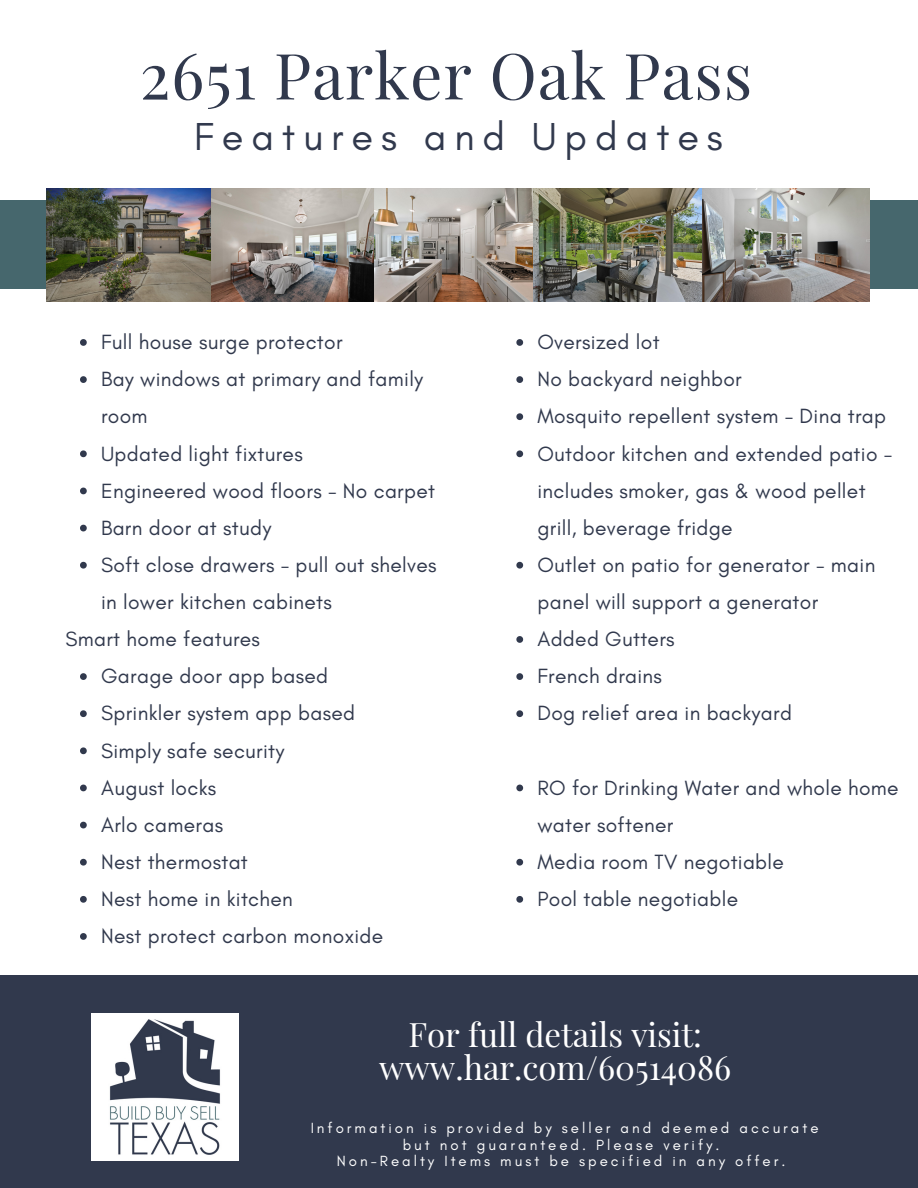
<style>
.page{position:relative;width:918px;height:1188px;background:#fff}
.page>*{position:absolute;margin:0;border:0;box-sizing:border-box;transform-origin:0 0}
.t1{font:63.75px "Playfair Display";letter-spacing:.015em;color:#31394d}
.t2{font:39.75px "Glacial Indifference";letter-spacing:.2em;color:#31394d}
.t3{font:33px "Playfair Display";color:#fff}
.t4{font:21px/37.2px "Glacial Indifference";letter-spacing:.015em;color:#31394d}
.t5{font:15px/16.8px "Glacial Indifference";letter-spacing:.2em;color:#fff;text-align:center}
</style>
<div class="page">
<div style="left:0;top:975px;width:918px;height:213px;background:#31394d"></div>
<img style="left:92px;top:1014px;width:146px;height:146px">
<div style="left:0;top:201px;width:918px;height:88px;background:#46676d"></div>
<img style="left:46px;top:189px;width:166px;height:112px">
<img style="left:212px;top:189px;width:163px;height:112px">
<img style="left:375px;top:189px;width:159px;height:112px">
<img style="left:534px;top:189px;width:336px;height:112px">
<svg style="left:516px;top:339px;width:7px;height:7px"></svg>
<svg style="left:516px;top:376px;width:7px;height:7px"></svg>
<svg style="left:516px;top:413px;width:7px;height:7px"></svg>
<svg style="left:516px;top:450px;width:7px;height:7px"></svg>
<svg style="left:516px;top:562px;width:7px;height:7px"></svg>
<svg style="left:516px;top:636px;width:7px;height:7px"></svg>
<svg style="left:516px;top:673px;width:7px;height:7px"></svg>
<svg style="left:516px;top:710px;width:7px;height:7px"></svg>
<svg style="left:516px;top:785px;width:7px;height:6px"></svg>
<svg style="left:516px;top:859px;width:7px;height:7px"></svg>
<svg style="left:516px;top:896px;width:7px;height:7px"></svg>
<svg style="left:80px;top:339px;width:7px;height:7px"></svg>
<svg style="left:80px;top:376px;width:7px;height:7px"></svg>
<svg style="left:80px;top:450px;width:7px;height:7px"></svg>
<svg style="left:80px;top:488px;width:7px;height:6px"></svg>
<svg style="left:80px;top:525px;width:7px;height:6px"></svg>
<svg style="left:80px;top:562px;width:7px;height:7px"></svg>
<svg style="left:80px;top:673px;width:7px;height:7px"></svg>
<svg style="left:80px;top:710px;width:7px;height:7px"></svg>
<svg style="left:80px;top:747px;width:7px;height:7px"></svg>
<svg style="left:80px;top:785px;width:7px;height:6px"></svg>
<svg style="left:80px;top:822px;width:7px;height:6px"></svg>
<svg style="left:80px;top:859px;width:7px;height:7px"></svg>
<svg style="left:80px;top:896px;width:7px;height:7px"></svg>
<svg style="left:80px;top:933px;width:7px;height:7px"></svg>
<p class="t1" style="left:140px;top:31px;width:614px">2651 Parker Oak Pass</p>
<p class="t2" style="left:194px;top:113px;width:530px">Features and Updates</p>
<p class="t4" style="left:101px;top:323px;width:243px">Full house surge protector</p>
<p class="t4" style="left:101px;top:360px;width:324px">Bay windows at primary and family room</p>
<p class="t4" style="left:101px;top:435px;width:203px">Updated light fixtures</p>
<p class="t4" style="left:101px;top:472px;width:336px">Engineered wood floors - No carpet</p>
<p class="t4" style="left:101px;top:509px;width:172px">Barn door at study</p>
<p class="t4" style="left:101px;top:546px;width:337px">Soft close drawers - pull out shelves in lower kitchen cabinets</p>
<p class="t4" style="left:65px;top:620px;width:196px">Smart home features</p>
<p class="t4" style="left:101px;top:657px;width:229px">Garage door app based</p>
<p class="t4" style="left:101px;top:695px;width:256px">Sprinkler system app based</p>
<p class="t4" style="left:101px;top:732px;width:185px">Simply safe security</p>
<p class="t4" style="left:101px;top:769px;width:117px">August locks</p>
<p class="t4" style="left:101px;top:806px;width:124px">Arlo cameras</p>
<p class="t4" style="left:101px;top:843px;width:148px">Nest thermostat</p>
<p class="t4" style="left:101px;top:880px;width:193px">Nest home in kitchen</p>
<p class="t4" style="left:101px;top:917px;width:284px">Nest protect carbon monoxide</p>
<p class="t4" style="left:537px;top:323px;width:124px">Oversized lot</p>
<p class="t4" style="left:537px;top:360px;width:206px">No backyard neighbor</p>
<p class="t4" style="left:537px;top:398px;width:350px">Mosquito repellent system - Dina trap</p>
<p class="t4" style="left:537px;top:435px;width:357px">Outdoor kitchen and extended patio - includes smoker, gas &amp; wood pellet grill, beverage fridge</p>
<p class="t4" style="left:537px;top:546px;width:339px">Outlet on patio for generator - main panel will support a generator</p>
<p class="t4" style="left:537px;top:620px;width:139px">Added Gutters</p>
<p class="t4" style="left:537px;top:657px;width:126px">French drains</p>
<p class="t4" style="left:537px;top:695px;width:256px">Dog relief area in backyard</p>
<p class="t4" style="left:537px;top:769px;width:363px">RO for Drinking Water and whole home water softener</p>
<p class="t4" style="left:537px;top:843px;width:248px">Media room TV negotiable</p>
<p class="t4" style="left:537px;top:880px;width:202px">Pool table negotiable</p>
<p class="t3" style="left:408px;top:1011px;width:295px">For full details visit:</p>
<p class="t3" style="left:379px;top:1045px;width:354px">www.har.com/60514086</p>
<p class="t5" style="left:311px;top:1119px;width:509px">Information is provided by seller and deemed accurate but not guaranteed. Please verify.</p>
<p class="t5" style="left:337px;top:1153px;width:450px">Non-Realty Items must be specified in any offer.</p>
</div>
